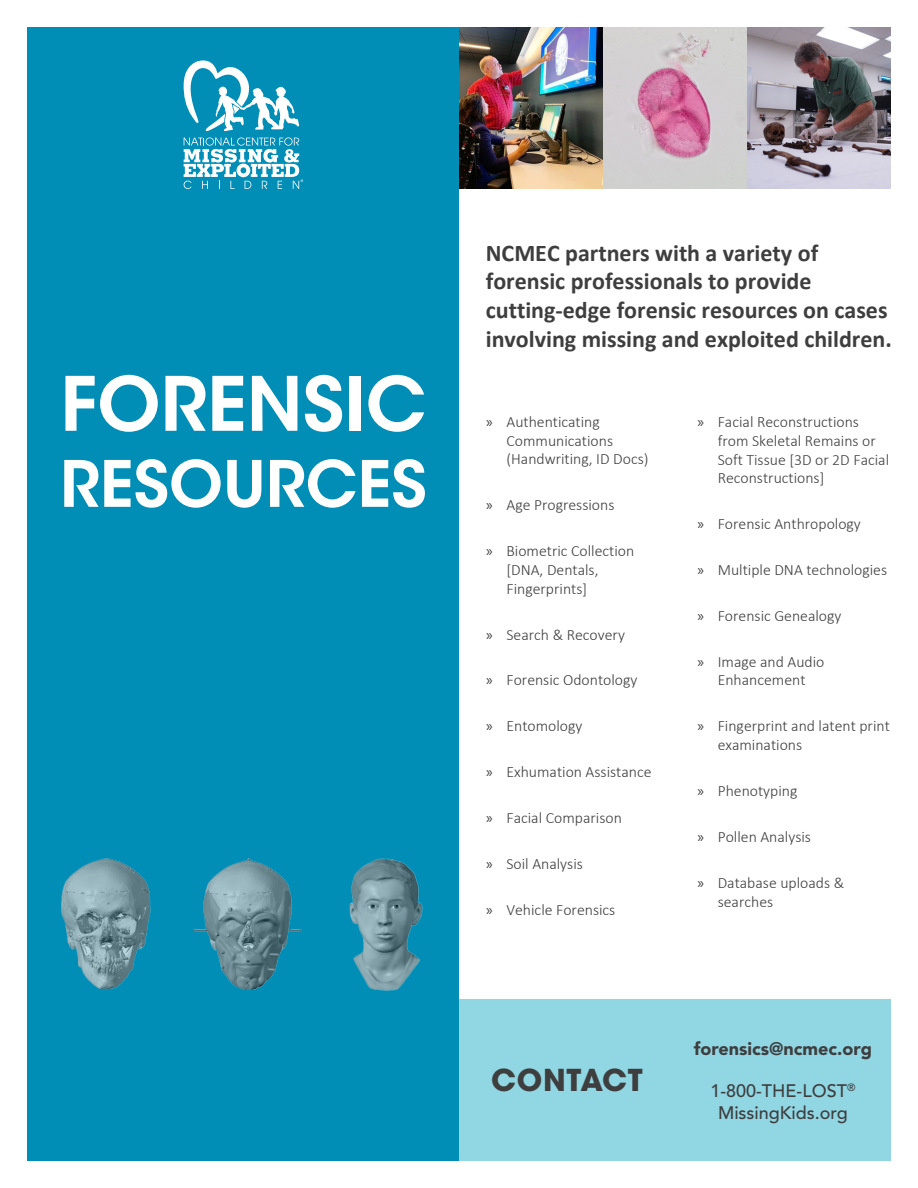
<style>
.page{position:relative;width:918px;height:1188px;background:#fff}
.page>*{position:absolute;margin:0;border:0;box-sizing:border-box;transform-origin:0 0}
.t1{font:600 74.25px "ITC Avant Garde Std";color:#fff}
.t2{font:600 63.3px "ITC Avant Garde Std";color:#fff}
.t3{font:700 30px "ITC Avant Garde Std";letter-spacing:.025em;color:#3e3e3f}
.t4{font:700 24px/28.8px "Calibri";color:#3e3e3f}
.t5{font:500 18px/21.6px "Avenir LT Std";color:#3e3e3f;text-align:center}
.t6{font:900 18px "Avenir LT Std";color:#3e3e3f}
.t7{font:300 15.75px/18.8px "Calibri";color:#3e3e3f}
.s1{font-family:"Myriad Pro";font-weight:400}
</style>
<div class="page">
<img style="left:459px;top:27px;width:432px;height:162px">
<div style="left:27px;top:27px;width:432px;height:1134px;background:#008db6"></div>
<img style="left:61px;top:858px;width:90px;height:131px">
<img style="left:195px;top:858px;width:107px;height:132px">
<img style="left:349px;top:858px;width:74px;height:133px">
<svg style="left:184px;top:60px;width:119px;height:129px"></svg>
<div style="left:459px;top:999px;width:432px;height:162px;background:#91d6e3"></div>
<p class="t1" style="left:60px;top:357px;width:368px">FORENSIC</p>
<p class="t2" style="left:60px;top:444px;width:368px">RESOURCES</p>
<p class="t4" style="left:486px;top:238px;width:408px">NCMEC partners with a variety of forensic professionals to provide cutting-edge forensic resources on cases involving missing and exploited children.</p>
<p class="t7" style="left:506px;top:412px;width:144px;text-indent:-20px"><span class="s1">»</span> Authenticating<br>Communications (Handwriting, ID Docs)</p>
<p class="t7" style="left:486px;top:496px;width:130px"><span class="s1">»</span> Age Progressions</p>
<p class="t7" style="left:506px;top:541px;width:129px;text-indent:-20px"><span class="s1">»</span> Biometric Collection [DNA, Dentals,<br>Fingerprints]</p>
<p class="t7" style="left:486px;top:625px;width:140px"><span class="s1">»</span> Search &amp; Recovery</p>
<p class="t7" style="left:486px;top:671px;width:153px"><span class="s1">»</span> Forensic Odontology</p>
<p class="t7" style="left:486px;top:717px;width:98px"><span class="s1">»</span> Entomology</p>
<p class="t7" style="left:486px;top:763px;width:167px"><span class="s1">»</span> Exhumation Assistance</p>
<p class="t7" style="left:486px;top:808px;width:137px"><span class="s1">»</span> Facial Comparison</p>
<p class="t7" style="left:486px;top:854px;width:98px"><span class="s1">»</span> Soil Analysis</p>
<p class="t7" style="left:486px;top:900px;width:131px"><span class="s1">»</span> Vehicle Forensics</p>
<p class="t7" style="left:718px;top:412px;width:173px;text-indent:-20px"><span class="s1">»</span> Facial Reconstructions from Skeletal Remains or<br>Soft Tissue [3D or 2D Facial<br>Reconstructions]</p>
<p class="t7" style="left:698px;top:514px;width:165px"><span class="s1">»</span> Forensic Anthropology</p>
<p class="t7" style="left:698px;top:560px;width:191px"><span class="s1">»</span> Multiple DNA technologies</p>
<p class="t7" style="left:698px;top:606px;width:145px"><span class="s1">»</span> Forensic Genealogy</p>
<p class="t7" style="left:698px;top:652px;width:128px;text-align:center"><span class="s1">»</span> Image and Audio<br>Enhancement</p>
<p class="t7" style="left:718px;top:717px;width:174px;text-indent:-20px"><span class="s1">»</span> Fingerprint and latent print examinations</p>
<p class="t7" style="left:698px;top:781px;width:101px"><span class="s1">»</span> Phenotyping</p>
<p class="t7" style="left:698px;top:827px;width:115px"><span class="s1">»</span> Pollen Analysis</p>
<p class="t7" style="left:718px;top:873px;width:128px;text-indent:-20px"><span class="s1">»</span> Database uploads &amp; searches</p>
<p class="t3" style="left:491px;top:1061px;width:153px">CONTACT</p>
<p class="t6" style="left:694px;top:1038px;width:180px">forensics@ncmec.org</p>
<p class="t5" style="left:711px;top:1080px;width:146px">1-800-THE-LOST<sup>®<br></sup>MissingKids.org</p>
</div>
